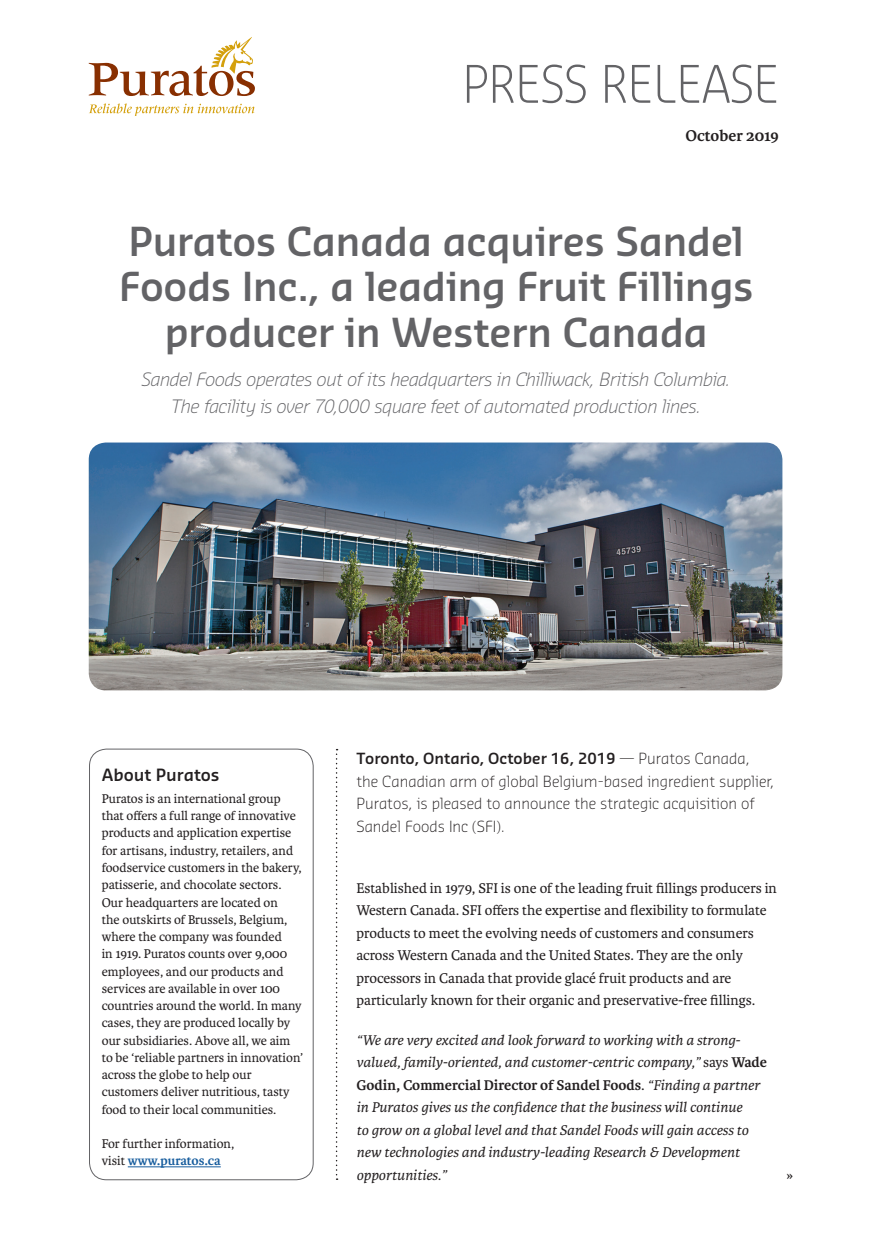
<style>
.page{position:relative;width:872px;height:1234px;background:#fff}
.page>*{position:absolute;margin:0;border:0;box-sizing:border-box;transform-origin:0 0}
.t1{font:300 50.4px "Sansa Con Std";color:#636366}
.t2{font:600 39px/45px "Sansa Std";letter-spacing:-.01em;color:#636366;text-align:center}
.t3{font:italic 300 18px/27px "Sansa Std";letter-spacing:-.02em;color:#636366;text-align:center}
.broodtekst{font:600 16.5px "Sansa Pro";color:#231f20}
.Intro{font:700 16.5px "Karmina";color:#231f20}
.t4{font:italic 15px/22.5px "Karmina";color:#231f20}
.broodtekst-2{font:15px/22.5px "Karmina";color:#231f20}
.t5{font:300 15px/22.5px "Sansa Pro";color:#231f20}
.broodtekst-3{font:13.5px/17.2px "Karmina";color:#231f20}
.s1{font-weight:700;color:#175d9e}
.s2{font-weight:600}
.s3{font-style:normal}
.s4{font-weight:700;font-style:normal}
</style>
<div class="page">
<svg style="left:89px;top:37px;width:166px;height:59px"></svg>
<svg style="left:89px;top:103px;width:165px;height:13px"></svg>
<svg style="left:336px;top:749px;width:1px;height:430px"></svg>
<div style="left:89px;top:748px;width:224px;height:431px;border:1px solid #636366;border-radius:17px"></div>
<hr style="left:128px;top:1166px;width:93px;height:1px;background:#175d9e">
<img style="left:89px;top:442px;width:693px;height:248px">
<p class="t1" style="left:462px;top:51px;width:318px">PRESS RELEASE</p>
<p class="Intro" style="left:685px;top:126px;width:95px">October 2019</p>
<p class="t2" style="left:119px;top:217px;width:636px">Puratos Canada acquires Sandel<br>Foods Inc., a leading Fruit Fillings producer in Western Canada</p>
<p class="t3" style="left:142px;top:365px;width:590px">Sandel Foods operates out of its headquarters in Chilliwack, British Columbia.<br>The facility is over 70,000 square feet of automated production lines.</p>
<p class="broodtekst" style="left:102px;top:764px;width:119px">About Puratos</p>
<p class="broodtekst-3" style="left:102px;top:790px;width:203px">Puratos is an international group that offers a full range of innovative products and application expertise for artisans, industry, retailers, and foodservice customers in the bakery, patisserie, and chocolate sectors.<br>Our headquarters are located on<br>the outskirts of Brussels, Belgium, where the company was founded<br>in 1919. Puratos counts over 9,000 employees, and our products and services are available in over 100 countries around the world. In many cases, they are produced locally by our subsidiaries. Above all, we aim to be ‘reliable partners in innovation’ across the globe to help our customers deliver nutritious, tasty food to their local communities.</p>
<p class="broodtekst-3" style="left:102px;top:1135px;width:134px">For further information, visit <span class="s1">www.puratos.ca</span></p>
<p class="t5" style="left:356px;top:746px;width:419px"><span class="s2">Toronto, Ontario, October 16, 2019</span> — Puratos Canada, the Canadian arm of global Belgium-based ingredient supplier, Puratos, is pleased to announce the strategic acquisition of Sandel Foods Inc (SFI).</p>
<p class="broodtekst-2" style="left:356px;top:876px;width:422px">Established in 1979, SFI is one of the leading fruit fillings producers in Western Canada. SFI offers the expertise and flexibility to formulate products to meet the evolving needs of customers and consumers across Western Canada and the United States. They are the only processors in Canada that provide glacé fruit products and are particularly known for their organic and preservative-free fillings.</p>
<p class="t4" style="left:356px;top:1028px;width:412px">“We are very excited and look forward to working with a strong&shy;valued, family-oriented, and customer-centric company,” <span class="s3">says</span> <span class="s4">Wade Godin, Commercial Director of Sandel Foods</span><span class="s3">.</span> “Finding a partner in Puratos gives us the confidence that the business will continue<br>to grow on a global level and that Sandel Foods will gain access to new technologies and industry-leading Research &amp; Development opportunities.”</p>
<p class="broodtekst-2" style="left:786px;top:1163px;width:8px">»</p>
</div>
